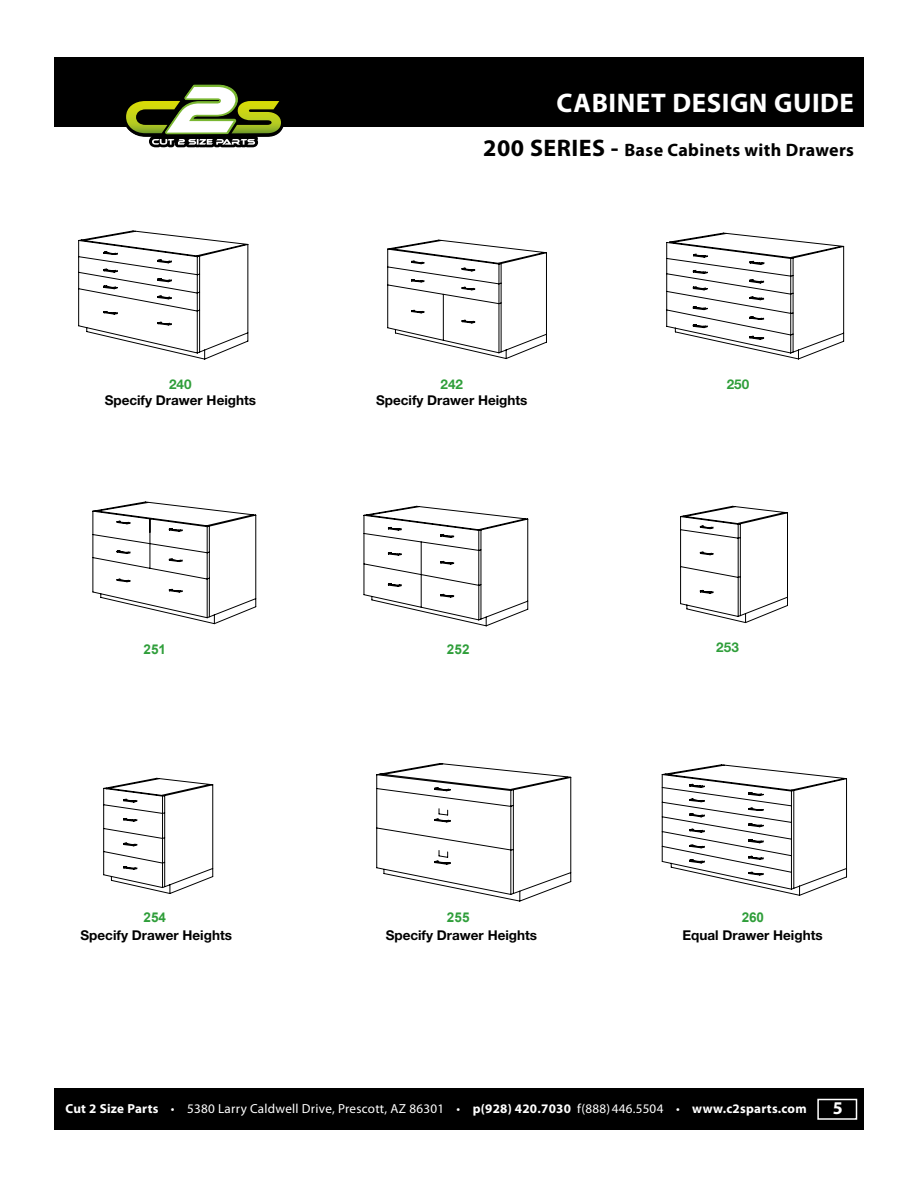
<style>
.page{position:relative;width:918px;height:1188px;background:#fff}
.page>*{position:absolute;margin:0;border:0;box-sizing:border-box;transform-origin:0 0}
.t1{font:700 27px "Myriad Pro";letter-spacing:.02em;color:#fff}
.t2{font:700 18px "Myriad Pro";letter-spacing:.02em;color:#000}
.t3{font:700 18px "Myriad Pro";color:#fff}
.t4{font:700 13.5px "Helvetica Neue LT";color:#000}
.t5{font:700 13.5px "Arial";letter-spacing:-.005em;color:#2f9e3a}
.t6{font:700 13.5px "Helvetica Neue LT";color:#2f9e3a}
.t7{font:13.2px "Myriad Pro";letter-spacing:.02em;color:#fff}
.s1{font-size:24px}
.s2{font-weight:700}
</style>
<div class="page">
<div style="left:54px;top:57px;width:810px;height:70px;background:#000"></div>
<div style="left:54px;top:1088px;width:810px;height:41px;background:#000"></div>
<svg style="left:126px;top:84px;width:158px;height:63px"></svg>
<div style="left:817px;top:1099px;width:40px;height:21px;border:2px solid #fff"></div>
<svg style="left:78px;top:231px;width:170px;height:129px"></svg>
<svg style="left:387px;top:240px;width:160px;height:119px"></svg>
<svg style="left:92px;top:502px;width:164px;height:122px"></svg>
<svg style="left:364px;top:506px;width:164px;height:120px"></svg>
<svg style="left:680px;top:506px;width:108px;height:117px"></svg>
<svg style="left:103px;top:778px;width:110px;height:116px"></svg>
<svg style="left:662px;top:764px;width:185px;height:132px"></svg>
<svg style="left:376px;top:763px;width:195px;height:139px"></svg>
<svg style="left:666px;top:233px;width:178px;height:126px"></svg>
<h1 class="t1" style="left:557px;top:86px;width:299px">CABINET DESIGN GUIDE</h1>
<p class="t6" style="left:169px;top:376px;width:24px">240</p>
<p class="t4" style="left:105px;top:392px;width:153px">Specify Drawer Heights</p>
<h2 class="t2" style="left:483px;top:138px;width:372px"><span class="s1">200 SERIES -</span> Base Cabinets with Drawers</h2>
<p class="t6" style="left:441px;top:376px;width:24px">242</p>
<p class="t4" style="left:376px;top:392px;width:153px">Specify Drawer Heights</p>
<p class="t6" style="left:727px;top:376px;width:24px">250</p>
<p class="t5" style="left:144px;top:640px;width:24px">251</p>
<p class="t5" style="left:447px;top:640px;width:24px">252</p>
<p class="t6" style="left:716px;top:638px;width:24px">253</p>
<p class="t5" style="left:144px;top:908px;width:24px">254</p>
<p class="t5" style="left:447px;top:908px;width:24px">255</p>
<p class="t5" style="left:742px;top:908px;width:24px">260</p>
<p class="t4" style="left:81px;top:927px;width:153px">Specify Drawer Heights</p>
<p class="t4" style="left:386px;top:927px;width:153px">Specify Drawer Heights</p>
<p class="t4" style="left:683px;top:927px;width:142px">Equal Drawer Heights</p>
<p class="t7" style="left:66px;top:1101px;width:743px"><span class="s2">Cut 2 Size Parts</span> • 5380 Larry Caldwell Drive, Prescott, AZ 86301 • <span class="s2">p(928) 420.7030</span> f(888) 446.5504 • <span class="s2">www.c2sparts.com</span></p>
<h2 class="t3" style="left:833px;top:1096px;width:11px">5</h2>
</div>
